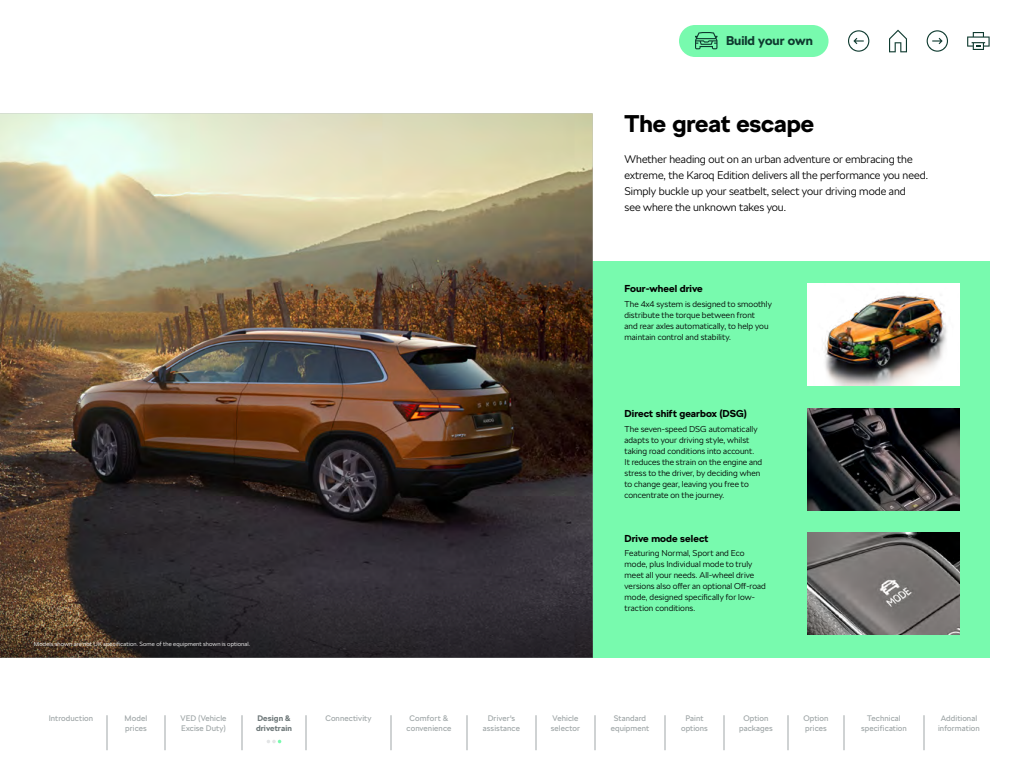
<style>
.page{position:relative;width:1024px;height:768px;background:#fff}
.page>*{position:absolute;margin:0;border:0;box-sizing:border-box;transform-origin:0 0}
.t1{font:700 24px "SKODA Next";color:#000}
.t2{font:700 12.7px "SKODA Next";color:#0e3a2f}
.t3{font:300 11px/16px "SKODA Next";color:#000}
.t4{font:700 10px "SKODA Next";letter-spacing:.005em;color:#000}
.t5{font:300 8.5px/11px "SKODA Next";letter-spacing:.005em;color:#000}
.t6{font:8px/10px "SKODA Next";letter-spacing:.01em;color:#a0a7a8;text-align:center}
.t7{font:700 8px/10px "SKODA Next";letter-spacing:.015em;color:#6f797a}
.t8{font:300 6px "SKODA Next";letter-spacing:.02em;color:#fff}
</style>
<div class="page">
<div style="left:679px;top:25px;width:150px;height:32px;background:#78faae;border-radius:16px"></div>
<svg style="left:695px;top:32px;width:23px;height:17px"></svg>
<svg style="left:889px;top:30px;width:18px;height:22px"></svg>
<svg style="left:967px;top:32px;width:23px;height:18px"></svg>
<svg style="left:848px;top:30px;width:21px;height:22px"></svg>
<svg style="left:927px;top:30px;width:21px;height:22px"></svg>
<div style="left:593px;top:261px;width:397px;height:397px;background:#78faae"></div>
<img style="left:0;top:113px;width:593px;height:545px">
<div style="left:807px;top:283px;width:153px;height:103px;background:#fff"></div>
<img style="left:823px;top:295px;width:124px;height:91px">
<img style="left:807px;top:533px;width:153px;height:102px">
<img style="left:807px;top:408px;width:153px;height:102px">
<svg style="left:0;top:578px;width:593px;height:79px;background:#342d2e"></svg>
<hr style="left:107px;top:715px;width:1px;height:35px;background:#a0a7a8">
<hr style="left:165px;top:715px;width:1px;height:35px;background:#a0a7a8">
<hr style="left:242px;top:715px;width:1px;height:35px;background:#a0a7a8">
<hr style="left:306px;top:715px;width:1px;height:35px;background:#a0a7a8">
<hr style="left:391px;top:715px;width:1px;height:35px;background:#a0a7a8">
<hr style="left:467px;top:715px;width:1px;height:35px;background:#a0a7a8">
<hr style="left:536px;top:715px;width:1px;height:35px;background:#a0a7a8">
<hr style="left:595px;top:715px;width:1px;height:35px;background:#a0a7a8">
<hr style="left:665px;top:715px;width:1px;height:35px;background:#a0a7a8">
<hr style="left:724px;top:715px;width:1px;height:35px;background:#a0a7a8">
<hr style="left:788px;top:715px;width:1px;height:35px;background:#a0a7a8">
<hr style="left:844px;top:715px;width:1px;height:35px;background:#a0a7a8">
<hr style="left:924px;top:715px;width:1px;height:35px;background:#a0a7a8">
<svg style="left:267px;top:740px;width:14px;height:3px"></svg>
<h2 class="t2" style="left:726px;top:33px;width:89px">Build your own</h2>
<h1 class="t1" style="left:625px;top:109px;width:191px">The great escape</h1>
<p class="t3" style="left:625px;top:151px;width:305px">Whether heading out on an urban adventure or embracing the extreme, the Karoq Edition delivers all the performance you need.<br>Simply buckle up your seatbelt, select your driving mode and<br>see where the unknown takes you.</p>
<p class="t4" style="left:625px;top:283px;width:80px">Four-wheel drive</p>
<p class="t5" style="left:625px;top:299px;width:149px">The 4x4 system is designed to smoothly distribute the torque between front<br>and rear axles automatically, to help you maintain control and stability.</p>
<p class="t4" style="left:625px;top:408px;width:124px">Direct shift gearbox (DSG)</p>
<p class="t5" style="left:625px;top:423px;width:139px">The seven-speed DSG automatically adapts to your driving style, whilst taking road conditions into account.<br>It reduces the strain on the engine and stress to the driver, by deciding when to change gear, leaving you free to concentrate on the journey.</p>
<p class="t8" style="left:34px;top:641px;width:218px">Models shown are not UK specification. Some of the equipment shown is optional.</p>
<p class="t4" style="left:625px;top:532px;width:85px">Drive mode select</p>
<p class="t5" style="left:625px;top:548px;width:143px">Featuring Normal, Sport and Eco mode, plus Individual mode to truly meet all your needs. All-wheel drive versions also offer an optional Off-road mode, designed specifically for low&shy;traction conditions.</p>
<p class="t6" style="left:49px;top:713px;width:46px">Introduction</p>
<p class="t6" style="left:125px;top:713px;width:24px;text-align:left">Model prices</p>
<p class="t6" style="left:180px;top:713px;width:48px;text-align:left">VED (Vehicle<br>Excise Duty)</p>
<p class="t7" style="left:256px;top:713px;width:37px">Design &amp; drivetrain</p>
<p class="t6" style="left:325px;top:713px;width:48px">Connectivity</p>
<p class="t6" style="left:407px;top:713px;width:46px">Comfort &amp; convenience</p>
<p class="t6" style="left:483px;top:713px;width:39px">Driver's assistance</p>
<p class="t6" style="left:551px;top:713px;width:31px;text-align:left">Vehicle selector</p>
<p class="t6" style="left:611px;top:713px;width:40px">Standard equipment</p>
<p class="t6" style="left:681px;top:713px;width:28px">Paint options</p>
<p class="t6" style="left:739px;top:713px;width:35px">Option packages</p>
<p class="t6" style="left:803px;top:713px;width:27px;text-align:left">Option prices</p>
<p class="t6" style="left:861px;top:713px;width:47px">Technical specification</p>
<p class="t6" style="left:938px;top:713px;width:43px">Additional information</p>
</div>
